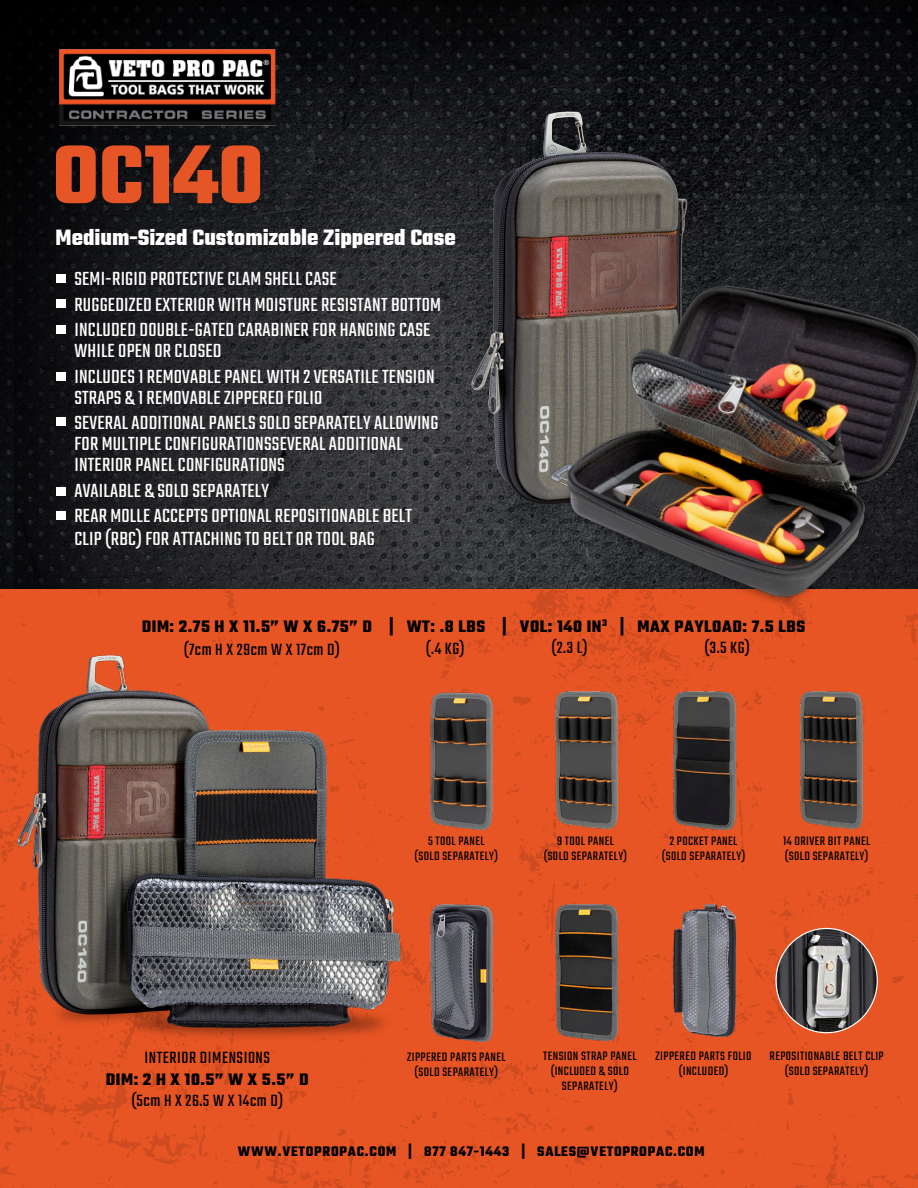
<style>
.page{position:relative;width:918px;height:1188px;background:#fff}
.page>*{position:absolute;margin:0;border:0;box-sizing:border-box;transform-origin:0 0}
.t1{font:700 90px "Teko";color:#e65525}
.t2{font:700 24px "Teko";color:#fff}
.t3{font:21px/21px "Teko";letter-spacing:.01em;color:#fff}
.t4{font:700 18px "Teko";letter-spacing:.03em;color:#000}
.t5{font:18px "Teko";letter-spacing:.03em;color:#000}
.t6{font:700 15px "Teko";letter-spacing:.05em;color:#000}
.t7{font:13.5px "Teko";letter-spacing:.03em;color:#000}
</style>
<div class="page">
<img style="left:15px;top:0;width:903px;height:590px">
<div style="left:0;top:591px;width:918px;height:597px;background:#e75524"></div>
<img style="left:54px;top:45px;width:227px;height:81px">
<div style="left:56px;top:274px;width:9px;height:8px;background:#fff"></div>
<div style="left:56px;top:325px;width:9px;height:8px;background:#fff"></div>
<div style="left:56px;top:487px;width:9px;height:9px;background:#fff"></div>
<div style="left:56px;top:511px;width:9px;height:9px;background:#fff"></div>
<div style="left:56px;top:418px;width:9px;height:8px;background:#fff"></div>
<div style="left:56px;top:299px;width:9px;height:9px;background:#fff"></div>
<div style="left:56px;top:372px;width:9px;height:8px;background:#fff"></div>
<img style="left:5px;top:656px;width:407px;height:395px">
<img style="left:472px;top:111px;width:217px;height:392px">
<img style="left:532px;top:277px;width:386px;height:349px">
<img style="left:673px;top:692px;width:62px;height:137px">
<img style="left:673px;top:905px;width:62px;height:132px">
<img style="left:801px;top:692px;width:61px;height:136px">
<img style="left:556px;top:692px;width:61px;height:136px">
<img style="left:556px;top:905px;width:61px;height:136px">
<img style="left:431px;top:692px;width:61px;height:137px">
<img style="left:431px;top:905px;width:61px;height:136px">
<img style="left:776px;top:928px;width:101px;height:105px">
<p class="t1" style="left:53px;top:117px;width:212px">OC140</p>
<p class="t2" style="left:56px;top:222px;width:402px">Medium-Sized Customizable Zippered Case</p>
<p class="t3" style="left:74px;top:270px;width:264px">SEMI-RIGID PROTECTIVE CLAM SHELL CASE</p>
<p class="t3" style="left:74px;top:295px;width:368px">RUGGEDIZED EXTERIOR WITH MOISTURE RESISTANT BOTTOM</p>
<p class="t3" style="left:74px;top:321px;width:358px">INCLUDED DOUBLE-GATED CARABINER FOR HANGING CASE<br>WHILE OPEN OR CLOSED</p>
<p class="t3" style="left:74px;top:367px;width:362px">INCLUDES 1 REMOVABLE PANEL WITH 2 VERSATILE TENSION<br>STRAPS &amp; 1 REMOVABLE ZIPPERED FOLIO</p>
<p class="t3" style="left:74px;top:414px;width:366px">SEVERAL ADDITIONAL PANELS SOLD SEPARATELY ALLOWING<br>FOR MULTIPLE CONFIGURATIONSSEVERAL ADDITIONAL<br>INTERIOR PANEL CONFIGURATIONS</p>
<p class="t3" style="left:74px;top:481px;width:196px">AVAILABLE &amp; SOLD SEPARATELY</p>
<p class="t3" style="left:74px;top:507px;width:339px">REAR MOLLE ACCEPTS OPTIONAL REPOSITIONABLE BELT</p>
<p class="t3" style="left:74px;top:529px;width:302px">CLIP (RBC) FOR ATTACHING TO BELT OR TOOL BAG</p>
<p class="t4" style="left:142px;top:615px;width:665px">DIM: 2.75 H X 11.5” W X 6.75” D | WT: .8 LBS | VOL: 140 IN<sup>3</sup> | MAX PAYLOAD: 7.5 LBS</p>
<p class="t5" style="left:426px;top:638px;width:40px">(.4 KG)</p>
<p class="t5" style="left:552px;top:638px;width:38px">(2.3 L)</p>
<p class="t5" style="left:705px;top:638px;width:47px">(3.5 KG)</p>
<p class="t5" style="left:184px;top:639px;width:158px">(7cm H X 29cm W X 17cm D)</p>
<p class="t7" style="left:428px;top:833px;width:58px">5 TOOL PANEL</p>
<p class="t7" style="left:415px;top:848px;width:85px">(SOLD SEPARATELY)</p>
<p class="t7" style="left:557px;top:833px;width:58px">9 TOOL PANEL</p>
<p class="t7" style="left:544px;top:848px;width:85px">(SOLD SEPARATELY)</p>
<p class="t7" style="left:670px;top:833px;width:69px">2 POCKET PANEL</p>
<p class="t7" style="left:662px;top:848px;width:85px">(SOLD SEPARATELY)</p>
<p class="t7" style="left:783px;top:833px;width:88px">14 DRIVER BIT PANEL</p>
<p class="t7" style="left:785px;top:848px;width:85px">(SOLD SEPARATELY)</p>
<p class="t5" style="left:144px;top:1047px;width:127px">INTERIOR DIMENSIONS</p>
<p class="t5" style="left:131px;top:1090px;width:153px">(5cm H X 26.5 W X 14cm D)</p>
<p class="t4" style="left:106px;top:1068px;width:204px">DIM: 2 H X 10.5” W X 5.5” D</p>
<p class="t7" style="left:407px;top:1050px;width:100px">ZIPPERED PARTS PANEL</p>
<p class="t7" style="left:415px;top:1065px;width:85px">(SOLD SEPARATELY)</p>
<p class="t7" style="left:543px;top:1048px;width:95px">TENSION STRAP PANEL</p>
<p class="t7" style="left:551px;top:1063px;width:80px">(INCLUDED &amp; SOLD</p>
<p class="t7" style="left:562px;top:1078px;width:57px">SEPARATELY)</p>
<p class="t7" style="left:656px;top:1048px;width:97px">ZIPPERED PARTS FOLIO</p>
<p class="t7" style="left:679px;top:1063px;width:51px">(INCLUDED)</p>
<p class="t6" style="left:238px;top:1141px;width:468px">WWW.VETOPROPAC.COM | 877 847-1443 | SALES@VETOPROPAC.COM</p>
<p class="t7" style="left:770px;top:1048px;width:116px">REPOSITIONABLE BELT CLIP</p>
<p class="t7" style="left:785px;top:1063px;width:85px">(SOLD SEPARATELY)</p>
</div>
